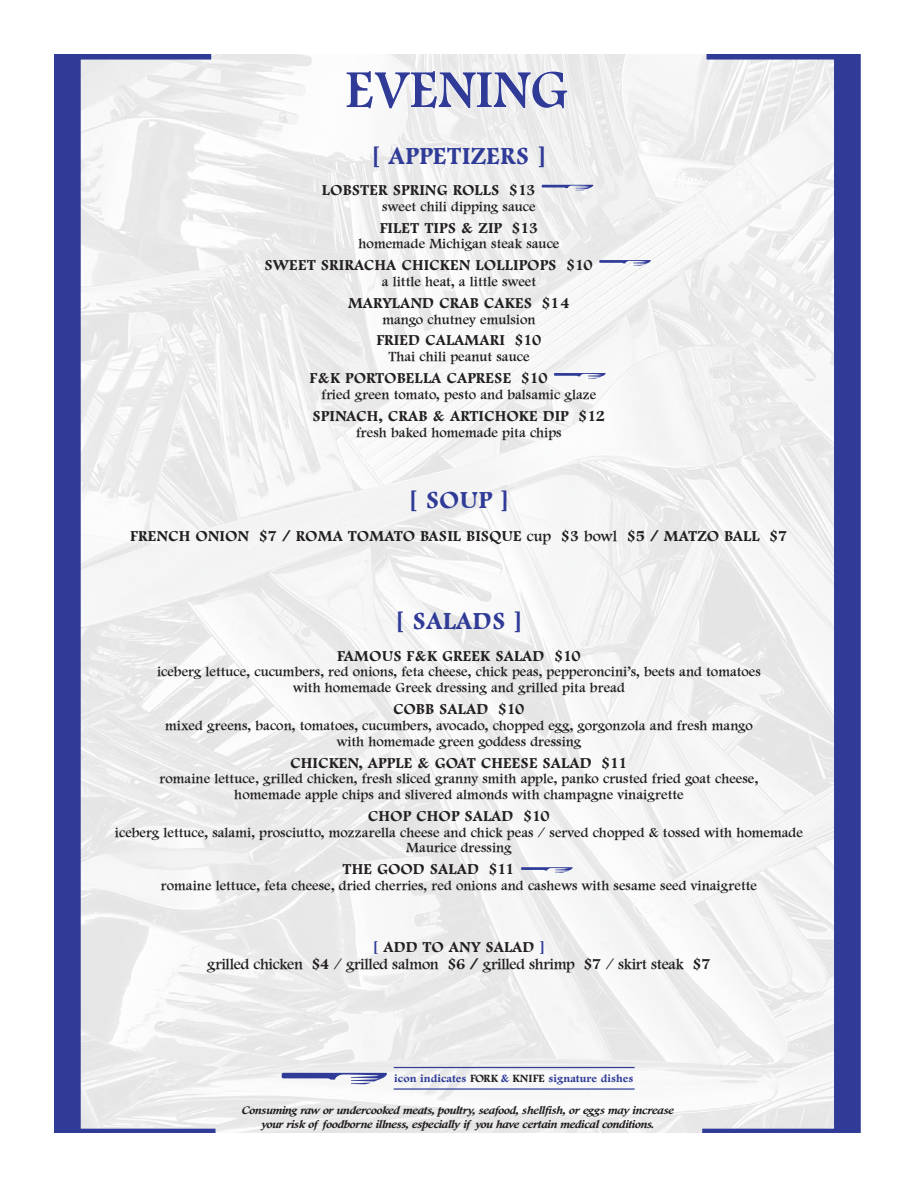
<style>
.page{position:relative;width:918px;height:1188px;background:#fff}
.page>*{position:absolute;margin:0;border:0;box-sizing:border-box;transform-origin:0 0}
.t1{font:55.5px "Footlight";color:#2f3b97}
.t2{font:700 25.5px "Footlight";color:#2f3b97}
.t3{font:700 15.75px "Footlight";color:#231f20}
.t4{font:15.75px/16.5px "Footlight";letter-spacing:-.02em;color:#231f20;text-align:center}
.t5{font:14.25px/15.8px "Footlight";color:#231f20;text-align:center}
.t6{font:italic 700 12px/13.5px "Footlight";letter-spacing:-.03em;color:#231f20;text-align:center}
.t7{font:700 11.55px "Footlight";color:#2f3b97}
.s1{font-weight:400}
.s2{font-weight:700;color:#2f3b97}
.s3{font-weight:700}
.s4{color:#231f20}
</style>
<div class="page">
<img style="left:216px;top:54px;width:486px;height:1079px">
<svg style="left:54px;top:54px;width:162px;height:1079px;fill:#eaeaea"></svg>
<svg style="left:702px;top:54px;width:159px;height:1079px;fill:#eee"></svg>
<svg style="left:282px;top:1073px;width:105px;height:11px"></svg>
<hr style="left:394px;top:1067px;width:241px;height:1px;background:#2f3b97">
<hr style="left:394px;top:1088px;width:241px;height:2px;background:#2f3b97">
<svg style="left:542px;top:185px;width:52px;height:6px"></svg>
<svg style="left:599px;top:260px;width:52px;height:6px"></svg>
<svg style="left:554px;top:373px;width:52px;height:6px"></svg>
<svg style="left:521px;top:867px;width:52px;height:6px"></svg>
<svg style="left:346px;top:70px;width:222px;height:39px"></svg>
<h1 class="t1" style="left:345px;top:56px;width:225px">EVENING</h1>
<h2 class="t2" style="left:371px;top:141px;width:178px">[ APPETIZERS ]</h2>
<p class="t3" style="left:322px;top:180px;width:215px">LOBSTER SPRING ROLLS $13</p>
<p class="t5" style="left:382px;top:198px;width:155px">sweet chili dipping sauce</p>
<p class="t3" style="left:380px;top:218px;width:160px">FILET TIPS &amp; ZIP $13</p>
<p class="t5" style="left:359px;top:236px;width:202px">homemade Michigan steak sauce</p>
<p class="t3" style="left:264px;top:256px;width:330px">SWEET SRIRACHA CHICKEN LOLLIPOPS $10</p>
<p class="t5" style="left:382px;top:273px;width:156px">a little heat, a little sweet</p>
<p class="t3" style="left:348px;top:293px;width:223px">MARYLAND CRAB CAKES $14</p>
<p class="t5" style="left:382px;top:311px;width:155px">mango chutney emulsion</p>
<p class="t3" style="left:376px;top:331px;width:167px">FRIED CALAMARI $10</p>
<p class="t5" style="left:388px;top:349px;width:143px">Thai chili peanut sauce</p>
<p class="t3" style="left:310px;top:369px;width:240px">F&amp;K PORTOBELLA CAPRESE $10</p>
<p class="t5" style="left:322px;top:386px;width:276px">fried green tomato, pesto and balsamic glaze</p>
<p class="t3" style="left:313px;top:406px;width:294px">SPINACH, CRAB &amp; ARTICHOKE DIP $12</p>
<p class="t5" style="left:356px;top:424px;width:207px">fresh baked homemade pita chips</p>
<h2 class="t2" style="left:408px;top:485px;width:103px">[ SOUP ]</h2>
<p class="t3" style="left:130px;top:526px;width:659px">FRENCH ONION $7 / ROMA TOMATO BASIL BISQUE <span class="s1">cup</span> $3 <span class="s1">bowl</span> $5 / MATZO BALL $7</p>
<h2 class="t2" style="left:395px;top:606px;width:130px">[ SALADS ]</h2>
<p class="t3" style="left:337px;top:646px;width:245px">FAMOUS F&amp;K GREEK SALAD $10</p>
<p class="t5" style="left:157px;top:664px;width:605px">iceberg lettuce, cucumbers, red onions, feta cheese, chick peas, pepperoncini’s, beets and tomatoes with homemade Greek dressing and grilled pita bread</p>
<p class="t3" style="left:393px;top:700px;width:133px">COBB SALAD $10</p>
<p class="t5" style="left:165px;top:717px;width:589px">mixed greens, bacon, tomatoes, cucumbers, avocado, chopped egg, gorgonzola and fresh mango with homemade green goddess dressing</p>
<p class="t3" style="left:290px;top:753px;width:339px">CHICKEN, APPLE &amp; GOAT CHEESE SALAD $11</p>
<p class="t5" style="left:160px;top:771px;width:600px">romaine lettuce, grilled chicken, fresh sliced granny smith apple, panko crusted fried goat cheese, homemade apple chips and slivered almonds with champagne vinaigrette</p>
<p class="t3" style="left:368px;top:806px;width:184px">CHOP CHOP SALAD $10</p>
<p class="t5" style="left:115px;top:824px;width:690px">iceberg lettuce, salami, prosciutto, mozzarella cheese and chick peas / served chopped &amp; tossed with homemade<br>Maurice dressing</p>
<p class="t3" style="left:343px;top:860px;width:174px">THE GOOD SALAD $11</p>
<p class="t5" style="left:161px;top:878px;width:598px">romaine lettuce, feta cheese, dried cherries, red onions and cashews with sesame seed vinaigrette</p>
<p class="t4" style="left:207px;top:939px;width:505px"><span class="s2">[</span> <span class="s3">ADD TO ANY SALAD</span> <span class="s2">]<br></span>grilled chicken <span class="s3">$4</span> / grilled salmon <span class="s3">$6 /</span> grilled shrimp <span class="s3">$7</span> / skirt steak <span class="s3">$7</span></p>
<p class="t7" style="left:394px;top:1072px;width:241px">icon indicates <span class="s4">FORK</span> &amp; <span class="s4">KNIFE</span> signature dishes</p>
<p class="t6" style="left:241px;top:1103px;width:434px">Consuming raw or undercooked meats, poultry, seafood, shellfish, or eggs may increase your risk of foodborne illness, especially if you have certain medical conditions.</p>
</div>
